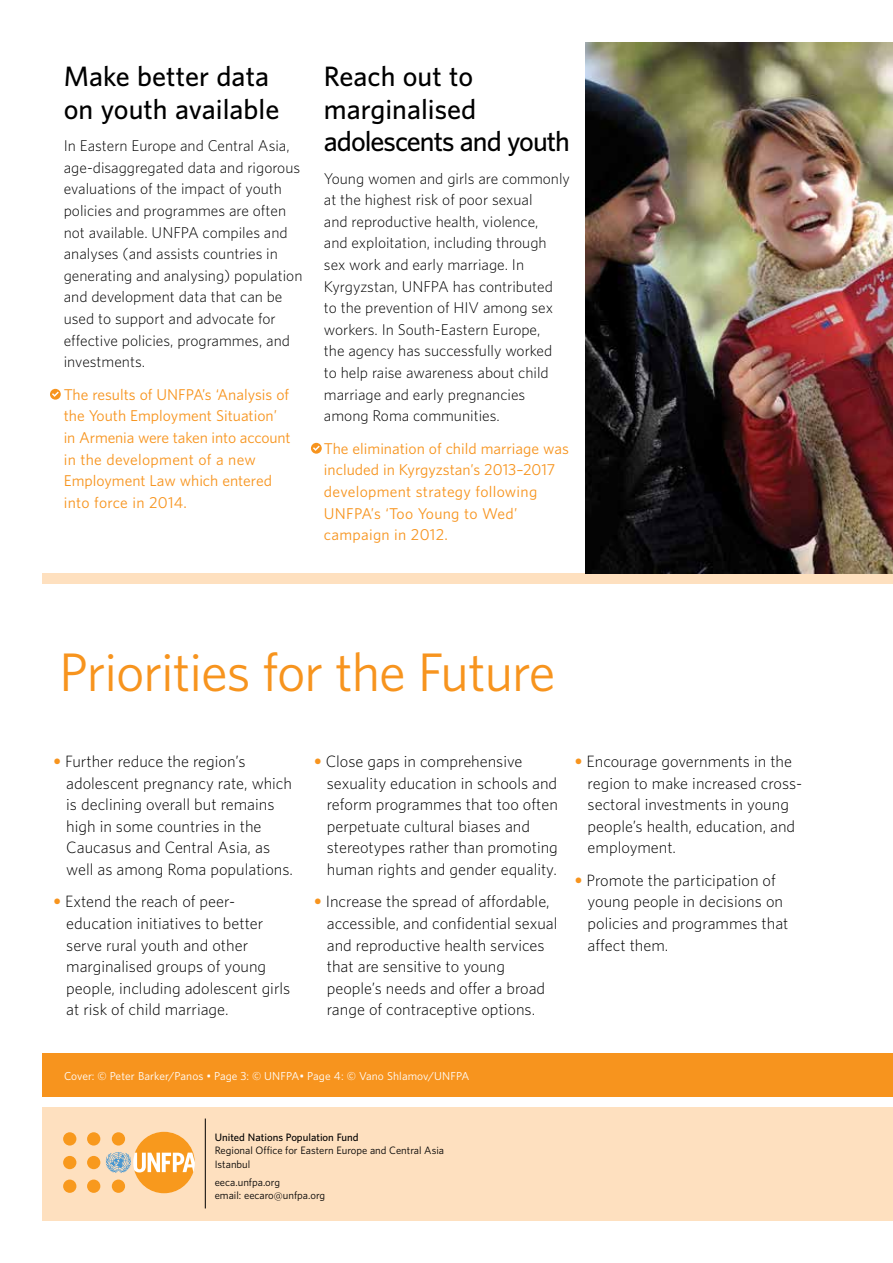
<style>
.page{position:relative;width:893px;height:1263px;background:#fff}
.page>*{position:absolute;margin:0;border:0;box-sizing:border-box;transform-origin:0 0}
.t1{font:49.5px "UNFPA Text";letter-spacing:-.02em;color:#f7941e}
.t2{font:600 25.5px/32.4px "UNFPA";letter-spacing:-.02em;color:#000}
.t3{font:600 25.5px/32.4px "UNFPA";color:#000}
.t4{font:300 15px/21.6px "UNFPA";color:#000}
.t5{font:300 14.25px/21.6px "UNFPA";color:#000}
.t6{font:14.25px/21.6px "UNFPA Text";color:#f7941e}
.t7{font:10.5px "UNFPA Text";letter-spacing:.01em;color:#fff}
.t8{font:9.75px/13.5px "UNFPA Text";color:#000}
.t9{font:600 9.75px "UNFPA";color:#000}
.s1{font-weight:700;color:#f7941e}
</style>
<div class="page">
<div style="left:43px;top:573px;width:850px;height:11px;background:#fee0bf"></div>
<div style="left:43px;top:1053px;width:850px;height:43px;background:#f7941e"></div>
<div style="left:43px;top:1106px;width:850px;height:114px;background:#fee0bf"></div>
<hr style="left:205px;top:1118px;width:1px;height:90px;background:#000">
<div style="left:87px;top:1156px;width:13px;height:13px;background:#f8991d;border-radius:50%"></div>
<div style="left:87px;top:1179px;width:13px;height:14px;background:#f8991d;border-radius:50%"></div>
<div style="left:87px;top:1132px;width:13px;height:13px;background:#f8991d;border-radius:50%"></div>
<div style="left:63px;top:1156px;width:13px;height:13px;background:#f8991d;border-radius:50%"></div>
<div style="left:63px;top:1179px;width:13px;height:14px;background:#f8991d;border-radius:50%"></div>
<div style="left:63px;top:1132px;width:13px;height:13px;background:#f8991d;border-radius:50%"></div>
<svg style="left:106px;top:1132px;width:89px;height:61px"></svg>
<img style="left:585px;top:43px;width:308px;height:530px">
<svg style="left:50px;top:389px;width:11px;height:11px"></svg>
<svg style="left:311px;top:443px;width:11px;height:11px"></svg>
<h2 class="t3" style="left:64px;top:60px;width:217px">Make better data on youth available</h2>
<p class="t5" style="left:64px;top:135px;width:240px">In Eastern Europe and Central Asia, age-disaggregated data and rigorous evaluations of the impact of youth policies and programmes are often not available. UNFPA compiles and analyses (and assists countries in generating and analysing) population and development data that can be used to support and advocate for effective policies, programmes, and investments.</p>
<p class="t6" style="left:64px;top:383px;width:228px">The results of UNFPA’s ‘Analysis of the Youth Employment Situation’ in Armenia were taken into account in the development of a new<br>Employment Law which entered into force in 2014.</p>
<h2 class="t2" style="left:324px;top:60px;width:248px">Reach out to marginalised adolescents and youth</h2>
<p class="t5" style="left:324px;top:167px;width:248px">Young women and girls are commonly at the highest risk of poor sexual<br>and reproductive health, violence,<br>and exploitation, including through sex work and early marriage. In Kyrgyzstan, UNFPA has contributed<br>to the prevention of HIV among sex workers. In South-Eastern Europe,<br>the agency has successfully worked<br>to help raise awareness about child marriage and early pregnancies among Roma communities.</p>
<p class="t6" style="left:324px;top:437px;width:246px">The elimination of child marriage was included in Kyrgyzstan’s 2013–2017 development strategy following<br>UNFPA’s ‘Too Young to Wed’ campaign in 2012.</p>
<h1 class="t1" style="left:59px;top:640px;width:498px">Priorities for the Future</h1>
<p class="t4" style="left:66px;top:750px;width:228px;text-indent:-13px"><span class="s1">•</span> Further reduce the region’s adolescent pregnancy rate, which is declining overall but remains high in some countries in the<br>Caucasus and Central Asia, as well as among Roma populations.</p>
<p class="t4" style="left:66px;top:890px;width:226px;text-indent:-13px"><span class="s1">•</span> Extend the reach of peer&shy;education initiatives to better serve rural youth and other marginalised groups of young people, including adolescent girls at risk of child marriage.</p>
<p class="t4" style="left:327px;top:750px;width:233px;text-indent:-13px"><span class="s1">•</span> Close gaps in comprehensive sexuality education in schools and reform programmes that too often perpetuate cultural biases and stereotypes rather than promoting human rights and gender equality.</p>
<p class="t4" style="left:327px;top:890px;width:232px;text-indent:-13px"><span class="s1">•</span> Increase the spread of affordable, accessible, and confidential sexual and reproductive health services that are sensitive to young people’s needs and offer a broad range of contraceptive options.</p>
<p class="t4" style="left:588px;top:750px;width:216px;text-indent:-13px"><span class="s1">•</span> Encourage governments in the region to make increased cross&shy;sectoral investments in young people’s health, education, and employment.</p>
<p class="t4" style="left:588px;top:869px;width:202px;text-indent:-13px"><span class="s1">•</span> Promote the participation of young people in decisions on policies and programmes that affect them.</p>
<p class="t7" style="left:64px;top:1069px;width:407px">Cover: © Peter Barker/Panos • Page 3: © UNFPA• Page 4: © Vano Shlamov/UNFPA</p>
<p class="t9" style="left:215px;top:1131px;width:145px">United Nations Population Fund</p>
<p class="t8" style="left:215px;top:1144px;width:231px">Regional Office for Eastern Europe and Central Asia<br>Istanbul</p>
<p class="t8" style="left:215px;top:1175px;width:112px">eeca.unfpa.org<br>email: eecaro@unfpa.org</p>
</div>
